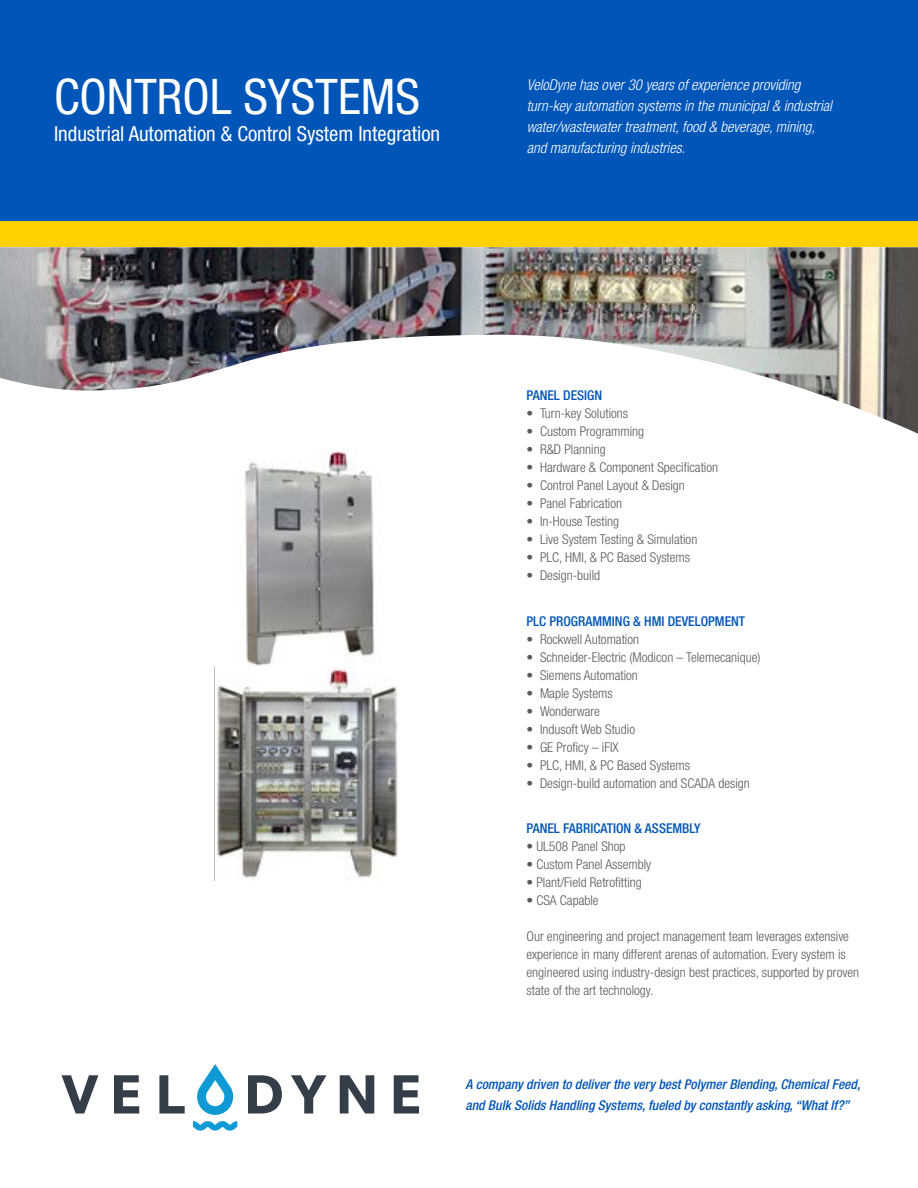
<style>
.page{position:relative;width:918px;height:1188px;background:#fff}
.page>*{position:absolute;margin:0;border:0;box-sizing:border-box;transform-origin:0 0}
.t1{font:condensed 49.2px "Helvetica Neue LT Std";color:#fff}
.t2{font:condensed 20.7px "Helvetica Neue LT Std";color:#fff}
.t3{font:italic 300 condensed 15px/21px "Helvetica Neue LT Std";color:#fff}
.t4{font:300 condensed 13.5px/18px "Helvetica Neue LT Std";color:#58595b}
.t5{font:italic 500 condensed 13.5px/21px "Helvetica Neue LT Std";color:#0055b8}
.t6{font:500 condensed 13.5px "Helvetica Neue LT Std";color:#0055b8}
</style>
<div class="page">
<img style="left:245px;top:449px;width:130px;height:219px">
<img style="left:216px;top:668px;width:182px;height:212px">
<div style="left:0;top:0;width:918px;height:245px;background:#0055b8"></div>
<div style="left:0;top:221px;width:918px;height:26px;background:#ffd100"></div>
<svg style="left:193px;top:1121px;width:44px;height:10px"></svg>
<svg style="left:197px;top:1064px;width:37px;height:51px"></svg>
<svg style="left:62px;top:1075px;width:36px;height:39px"></svg>
<svg style="left:114px;top:1075px;width:25px;height:39px"></svg>
<svg style="left:159px;top:1075px;width:26px;height:39px"></svg>
<svg style="left:248px;top:1075px;width:34px;height:39px"></svg>
<svg style="left:291px;top:1075px;width:36px;height:39px"></svg>
<svg style="left:340px;top:1075px;width:34px;height:39px"></svg>
<svg style="left:394px;top:1075px;width:25px;height:39px"></svg>
<img style="left:0;top:247px;width:918px;height:187px">
<h1 class="t1" style="left:54px;top:68px;width:367px">CONTROL SYSTEMS</h1>
<h2 class="t2" style="left:54px;top:122px;width:388px">Industrial Automation &amp; Control System Integration</h2>
<p class="t3" style="left:527px;top:74px;width:307px">VeloDyne has over 30 years of experience providing turn-key automation systems in the municipal &amp; industrial water/wastewater treatment, food &amp; beverage, mining, and manufacturing industries.</p>
<p class="t6" style="left:526px;top:387px;width:77px">PANEL DESIGN</p>
<p class="t4" style="left:526px;top:404px;width:103px">• Turn-key Solutions</p>
<p class="t4" style="left:526px;top:422px;width:119px">• Custom Programming</p>
<p class="t4" style="left:526px;top:440px;width:81px">• R&amp;D Planning</p>
<p class="t4" style="left:526px;top:458px;width:193px">• Hardware &amp; Component Specification</p>
<p class="t4" style="left:526px;top:476px;width:160px">• Control Panel Layout &amp; Design</p>
<p class="t4" style="left:526px;top:494px;width:97px">• Panel Fabrication</p>
<p class="t4" style="left:526px;top:512px;width:94px">• In-House Testing</p>
<p class="t4" style="left:526px;top:530px;width:172px">• Live System Testing &amp; Simulation</p>
<p class="t4" style="left:526px;top:548px;width:165px">• PLC, HMI, &amp; PC Based Systems</p>
<p class="t4" style="left:526px;top:566px;width:75px">• Design-build</p>
<p class="t6" style="left:526px;top:613px;width:220px">PLC PROGRAMMING &amp; HMI DEVELOPMENT</p>
<p class="t4" style="left:526px;top:630px;width:114px">• Rockwell Automation</p>
<p class="t4" style="left:526px;top:648px;width:236px">• Schneider-Electric (Modicon – Telemecanique)</p>
<p class="t4" style="left:526px;top:666px;width:113px">• Siemens Automation</p>
<p class="t4" style="left:526px;top:684px;width:88px">• Maple Systems</p>
<p class="t4" style="left:526px;top:702px;width:75px">• Wonderware</p>
<p class="t4" style="left:526px;top:720px;width:110px">• Indusoft Web Studio</p>
<p class="t4" style="left:526px;top:738px;width:94px">• GE Proficy – iFIX</p>
<p class="t4" style="left:526px;top:756px;width:165px">• PLC, HMI, &amp; PC Based Systems</p>
<p class="t4" style="left:526px;top:774px;width:225px">• Design-build automation and SCADA design</p>
<p class="t6" style="left:526px;top:821px;width:176px">PANEL FABRICATION &amp; ASSEMBLY</p>
<p class="t4" style="left:526px;top:838px;width:101px">• UL508 Panel Shop</p>
<p class="t4" style="left:526px;top:856px;width:126px">• Custom Panel Assembly</p>
<p class="t4" style="left:526px;top:874px;width:117px">• Plant/Field Retrofitting</p>
<p class="t4" style="left:526px;top:892px;width:74px">• CSA Capable</p>
<p class="t4" style="left:526px;top:928px;width:334px">Our engineering and project management team leverages extensive experience in many different arenas of automation. Every system is engineered using industry-design best practices, supported by proven state of the art technology.</p>
<p class="t5" style="left:465px;top:1074px;width:396px">A company driven to deliver the very best Polymer Blending, Chemical Feed, and Bulk Solids Handling Systems, fueled by constantly asking, “What If?”</p>
</div>
